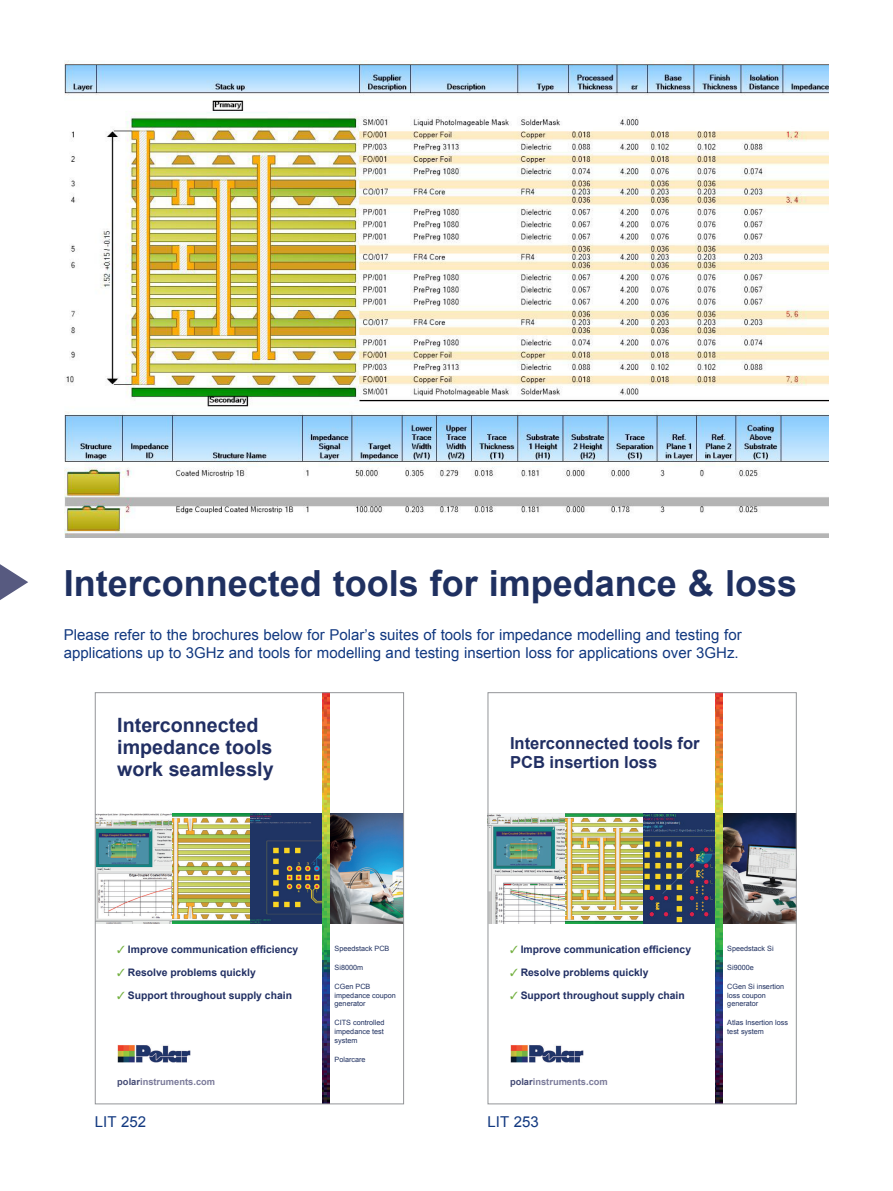
<style>
.page{position:relative;width:893px;height:1191px;background:#fff}
.page>*{position:absolute;margin:0;border:0;box-sizing:border-box;transform-origin:0 0}
.t1{font:700 36px "Arial";color:#1f3060}
.t2{font:700 19.65px/21.8px "Arial";color:#212f63}
.t3{font:700 16.5px/19.2px "Arial";color:#212f63}
.Small_body{font:15px/18px "Arial";color:#113880}
.t4{font:700 10.35px "Arial";color:#212f63}
.t5{font:700 9.3px "Arial";color:#7b7b9a}
.t6{font:7.2px/8.7px "Arial";color:#1f3060}
.s1{color:#75b142}
.s2{color:#444b75}
</style>
<div class="page">
<img style="left:64px;top:61px;width:765px;height:476px">
<svg style="left:0;top:564px;width:28px;height:36px"></svg>
<img style="left:329px;top:813px;width:73px;height:110px">
<img style="left:97px;top:813px;width:225px;height:110px">
<img style="left:117px;top:1045px;width:74px;height:17px">
<img style="left:322px;top:694px;width:7px;height:408px">
<div style="left:95px;top:692px;width:309px;height:412px;border:1px solid #939598"></div>
<img style="left:722px;top:813px;width:73px;height:110px">
<img style="left:490px;top:813px;width:225px;height:110px">
<img style="left:510px;top:1045px;width:73px;height:17px">
<img style="left:715px;top:694px;width:7px;height:408px">
<div style="left:488px;top:692px;width:309px;height:412px;border:1px solid #939598"></div>
<p class="t1" style="left:64px;top:559px;width:735px">Interconnected tools for impedance &amp; loss</p>
<p class="Small_body" style="left:64px;top:626px;width:679px">Please refer to the brochures below for Polar’s suites of tools for impedance modelling and testing for applications up to 3GHz and tools for modelling and testing insertion loss for applications over 3GHz.</p>
<p class="t2" style="left:117px;top:715px;width:158px">Interconnected impedance tools work seamlessly</p>
<p class="t3" style="left:510px;top:734px;width:191px">Interconnected tools for<br>PCB insertion loss</p>
<p class="t4" style="left:117px;top:943px;width:183px"><span class="s1">✓</span> Improve communication efficiency</p>
<p class="t4" style="left:117px;top:965px;width:140px"><span class="s1">✓</span> Resolve problems quickly</p>
<p class="t4" style="left:117px;top:988px;width:176px"><span class="s1">✓</span> Support throughout supply chain</p>
<p class="t5" style="left:117px;top:1075px;width:99px"><span class="s2">polar</span>instruments.com</p>
<p class="t6" style="left:335px;top:944px;width:56px">Speedstack PCB</p>
<p class="t6" style="left:335px;top:963px;width:30px">Si8000m</p>
<p class="t6" style="left:335px;top:982px;width:63px">CGen PCB impedance coupon generator</p>
<p class="t6" style="left:335px;top:1018px;width:51px;text-align:justify">CITS controlled impedance test system</p>
<p class="t6" style="left:335px;top:1054px;width:33px">Polarcare</p>
<p class="t4" style="left:510px;top:943px;width:183px"><span class="s1">✓</span> Improve communication efficiency</p>
<p class="t4" style="left:510px;top:965px;width:140px"><span class="s1">✓</span> Resolve problems quickly</p>
<p class="t4" style="left:510px;top:988px;width:176px"><span class="s1">✓</span> Support throughout supply chain</p>
<p class="t5" style="left:510px;top:1075px;width:99px"><span class="s2">polar</span>instruments.com</p>
<p class="Small_body" style="left:95px;top:1113px;width:53px">LIT 252</p>
<p class="Small_body" style="left:488px;top:1113px;width:53px">LIT 253</p>
<p class="t6" style="left:727px;top:944px;width:48px">Speedstack Si</p>
<p class="t6" style="left:727px;top:963px;width:28px">Si9000e</p>
<p class="t6" style="left:727px;top:982px;width:58px">CGen Si insertion loss coupon generator</p>
<p class="t6" style="left:727px;top:1018px;width:62px">Atlas Insertion loss test system</p>
</div>
